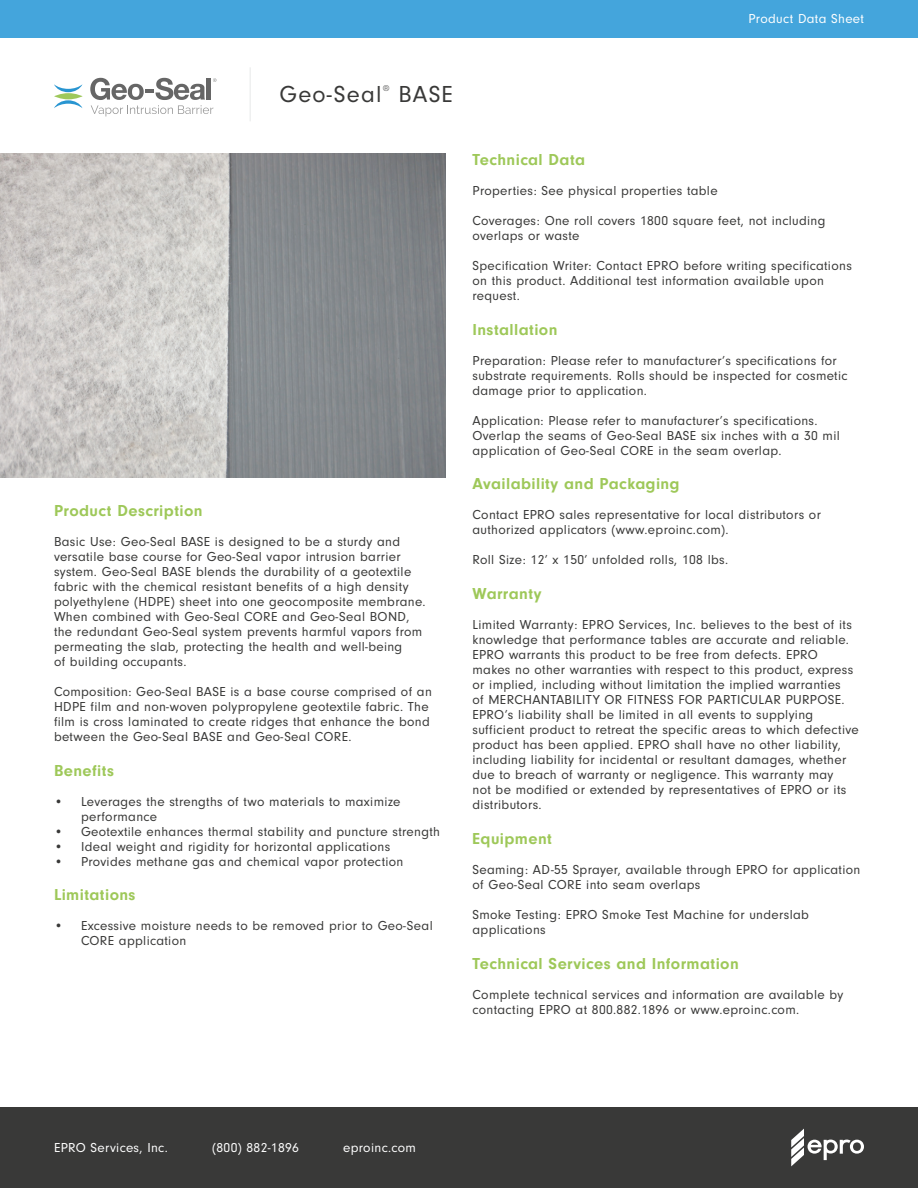
<style>
.page{position:relative;width:918px;height:1188px;background:#fff}
.page>*{position:absolute;margin:0;border:0;box-sizing:border-box;transform-origin:0 0}
.t1{font:24px "Neuzeit Gro";letter-spacing:.05em;color:#393938}
.t2{font:700 16.5px "Neuzeit Gro";letter-spacing:.025em;color:#9ec859}
.t3{font:13.5px/15px "Neuzeit Gro";letter-spacing:.025em;color:#393938}
.t4{font:13.5px "Neuzeit Gro";letter-spacing:.025em;color:#fff}
.t5{font:8.7px "Neuzeit Gro";color:#393938}
</style>
<div class="page">
<div style="left:0;top:0;width:918px;height:38px;background:#44a5dc"></div>
<div style="left:0;top:1107px;width:918px;height:81px;background:#393938"></div>
<svg style="left:791px;top:1129px;width:73px;height:37px"></svg>
<hr style="left:249px;top:67px;width:2px;height:54px;background:#eff0f0">
<svg style="left:54px;top:84px;width:28px;height:8px"></svg>
<svg style="left:54px;top:100px;width:28px;height:8px"></svg>
<svg style="left:54px;top:93px;width:29px;height:6px"></svg>
<svg style="left:90px;top:78px;width:126px;height:38px"></svg>
<img style="left:0;top:154px;width:446px;height:324px">
<p class="t4" style="left:748px;top:11px;width:117px">Product Data Sheet</p>
<h1 class="t1" style="left:279px;top:82px;width:104px">Geo-Seal</h1>
<p class="t5" style="left:383px;top:84px;width:8px">®</p>
<h1 class="t1" style="left:399px;top:82px;width:56px">BASE</h1>
<p class="t2" style="left:54px;top:501px;width:150px">Product Description</p>
<p class="t3" style="left:54px;top:534px;width:373px">Basic Use: Geo-Seal BASE is designed to be a sturdy and versatile base course for Geo-Seal vapor intrusion barrier system. Geo-Seal BASE blends the durability of a geotextile fabric with the chemical resistant benefits of a high density polyethylene (HDPE) sheet into one geocomposite membrane.<br>When combined with Geo-Seal CORE and Geo-Seal BOND, the redundant Geo-Seal system prevents harmful vapors from permeating the slab, protecting the health and well-being<br>of building occupants.</p>
<p class="t3" style="left:54px;top:684px;width:379px">Composition: Geo-Seal BASE is a base course comprised of an HDPE film and non-woven polypropylene geotextile fabric. The film is cross laminated to create ridges that enhance the bond between the Geo-Seal BASE and Geo-Seal CORE.</p>
<p class="t2" style="left:54px;top:761px;width:61px">Benefits</p>
<p class="t3" style="left:81px;top:794px;width:321px;text-indent:-27px">• Leverages the strengths of two materials to maximize performance</p>
<p class="t3" style="left:54px;top:824px;width:388px">• Geotextile enhances thermal stability and puncture strength</p>
<p class="t3" style="left:54px;top:839px;width:338px">• Ideal weight and rigidity for horizontal applications</p>
<p class="t3" style="left:54px;top:854px;width:351px">• Provides methane gas and chemical vapor protection</p>
<p class="t2" style="left:54px;top:886px;width:83px">Limitations</p>
<p class="t3" style="left:81px;top:919px;width:353px;text-indent:-27px">• Excessive moisture needs to be removed prior to Geo-Seal<br>CORE application</p>
<p class="t2" style="left:472px;top:150px;width:114px">Technical Data</p>
<p class="t3" style="left:472px;top:183px;width:247px">Properties: See physical properties table</p>
<p class="t3" style="left:472px;top:213px;width:354px">Coverages: One roll covers 1800 square feet, not including overlaps or waste</p>
<p class="t3" style="left:472px;top:258px;width:381px">Specification Writer: Contact EPRO before writing specifications on this product. Additional test information available upon request.</p>
<p class="t2" style="left:472px;top:320px;width:86px">Installation</p>
<p class="t3" style="left:472px;top:353px;width:377px">Preparation: Please refer to manufacturer’s specifications for substrate requirements. Rolls should be inspected for cosmetic damage prior to application.</p>
<p class="t3" style="left:472px;top:413px;width:369px">Application: Please refer to manufacturer’s specifications.<br>Overlap the seams of Geo-Seal BASE six inches with a 30 mil application of Geo-Seal CORE in the seam overlap.</p>
<p class="t2" style="left:472px;top:475px;width:209px">Availability and Packaging</p>
<p class="t3" style="left:472px;top:508px;width:350px">Contact EPRO sales representative for local distributors or authorized applicators (www.eproinc.com).</p>
<p class="t3" style="left:472px;top:553px;width:257px">Roll Size: 12’ x 150’ unfolded rolls, 108 lbs.</p>
<p class="t2" style="left:472px;top:585px;width:70px">Warranty</p>
<p class="t3" style="left:472px;top:618px;width:388px">Limited Warranty: EPRO Services, Inc. believes to the best of its knowledge that performance tables are accurate and reliable.<br>EPRO warrants this product to be free from defects. EPRO makes no other warranties with respect to this product, express or implied, including without limitation the implied warranties<br>of MERCHANTABILITY OR FITNESS FOR PARTICULAR PURPOSE.<br>EPRO’s liability shall be limited in all events to supplying sufficient product to retreat the specific areas to which defective product has been applied. EPRO shall have no other liability, including liability for incidental or resultant damages, whether due to breach of warranty or negligence. This warranty may<br>not be modified or extended by representatives of EPRO or its distributors.</p>
<p class="t2" style="left:472px;top:829px;width:81px">Equipment</p>
<p class="t3" style="left:472px;top:862px;width:389px">Seaming: AD-55 Sprayer, available through EPRO for application of Geo-Seal CORE into seam overlaps</p>
<p class="t3" style="left:472px;top:907px;width:338px">Smoke Testing: EPRO Smoke Test Machine for underslab applications</p>
<p class="t2" style="left:472px;top:954px;width:268px">Technical Services and Information</p>
<p class="t3" style="left:472px;top:987px;width:372px">Complete technical services and information are available by contacting EPRO at 800.882.1896 or www.eproinc.com.</p>
<p class="t4" style="left:54px;top:1140px;width:115px">EPRO Services, Inc.</p>
<p class="t4" style="left:212px;top:1140px;width:88px">(800) 882-1896</p>
<p class="t4" style="left:343px;top:1140px;width:74px">eproinc.com</p>
</div>
